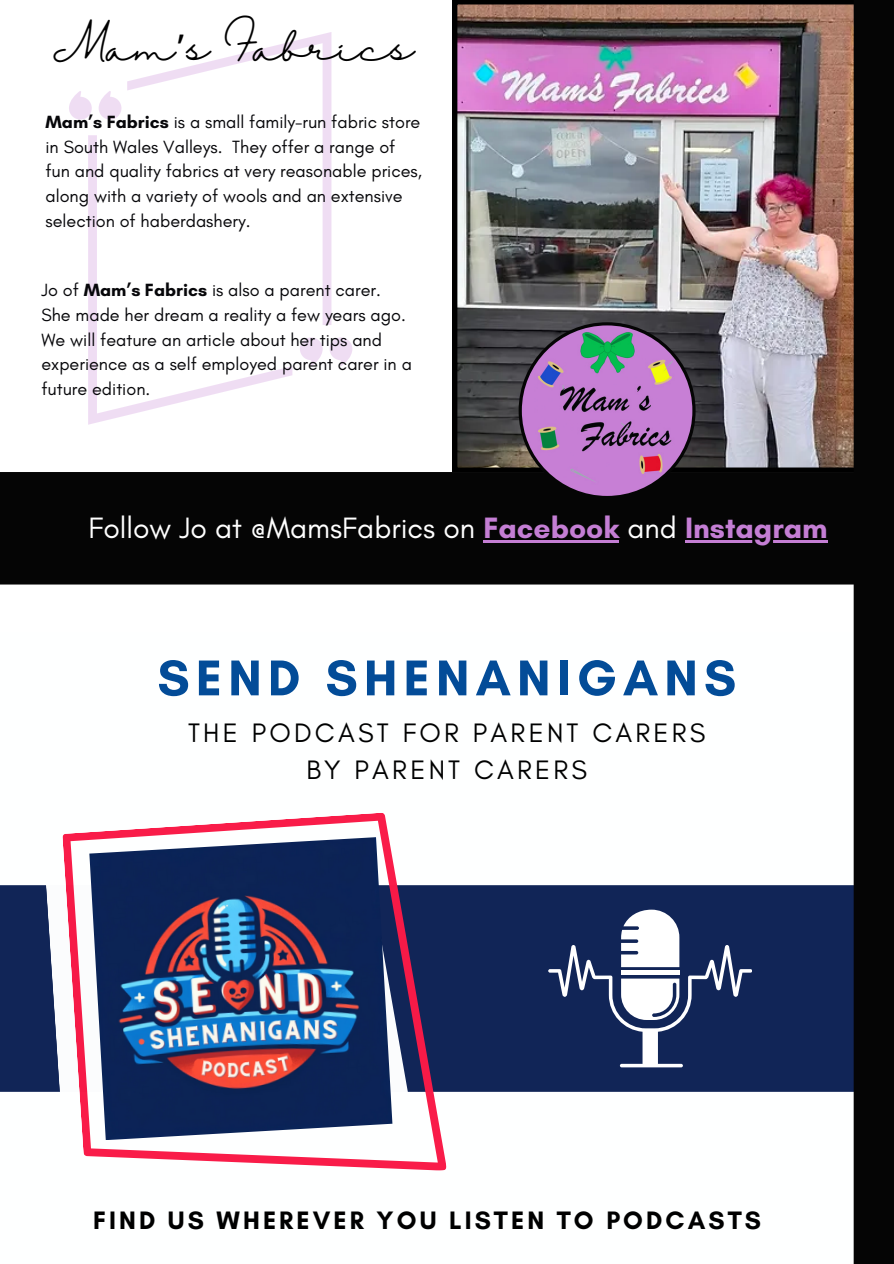
<style>
.page{position:relative;width:894px;height:1264px;background:#fff}
.page>*{position:absolute;margin:0;border:0;box-sizing:border-box;transform-origin:0 0}
.t1{font:700 51.15px "Glacial Indifference";letter-spacing:.12em;color:#034c98}
.t2{font:36.15px "Halimun";color:#000}
.t3{font:30px "Glacial Indifference";color:#fff}
.t4{font:27.15px/37.2px "Glacial Indifference";letter-spacing:.12em;color:#000;text-align:center}
.t5{font:700 25.65px "Glacial Indifference";letter-spacing:.12em;color:#000}
.t6{font:18px/24.8px "Glacial Indifference";color:#07070a}
.s1{font-family:"Noto Sans Gurmukhi"}
.s2{font-weight:700}
.s3{font-weight:700;color:#c47ed4}
</style>
<div class="page">
<div style="left:0;top:885px;width:853px;height:206px;background:#112557"></div>
<svg style="left:42px;top:885px;width:20px;height:207px;fill:#112557"></svg>
<svg style="left:62px;top:813px;width:384px;height:358px"></svg>
<div style="left:0;top:472px;width:853px;height:112px;background:#050505"></div>
<img style="left:453px;top:0;width:400px;height:471px">
<svg style="left:518px;top:322px;width:177px;height:177px;background:#876390"></svg>
<svg style="left:853px;top:0;width:40px;height:1263px;background:#0f0e0e"></svg>
<svg style="left:99px;top:91px;width:22px;height:29px"></svg>
<svg style="left:69px;top:91px;width:23px;height:29px"></svg>
<svg style="left:300px;top:337px;width:22px;height:29px"></svg>
<svg style="left:329px;top:337px;width:23px;height:29px"></svg>
<svg style="left:127px;top:32px;width:204px;height:293px"></svg>
<svg style="left:88px;top:135px;width:204px;height:290px"></svg>
<img style="left:89px;top:837px;width:303px;height:303px">
<svg style="left:548px;top:909px;width:203px;height:158px"></svg>
<hr style="left:483px;top:540px;width:136px;height:2px;background:#c47ed4">
<hr style="left:684px;top:540px;width:143px;height:2px;background:#c47ed4">
<h3 class="t2" style="left:52px;top:27px;width:364px">Mam<span class="s1">’</span>s Fabrics</h3>
<h1 class="t6" style="left:45px;top:109px;width:378px"><span class="s2">Mam’s Fabrics</span> is a small family-run fabric store in South Wales Valleys. They offer a range of fun and quality fabrics at very reasonable prices, along with a variety of wools and an extensive selection of haberdashery.</h1>
<h4 class="t6" style="left:41px;top:277px;width:372px">Jo of <span class="s2">Mam’s Fabrics</span> is also a parent carer.<br>She made her dream a reality a few years ago.<br>We will feature an article about her tips and experience as a self employed parent carer in a future edition.</h4>
<p class="t3" style="left:88px;top:509px;width:740px">Follow Jo at @MamsFabrics on <span class="s3">Facebook</span> and <span class="s3">Instagram</span></p>
<p class="t1" style="left:157px;top:646px;width:580px">SEND SHENANIGANS</p>
<p class="t4" style="left:188px;top:713px;width:519px">THE PODCAST FOR PARENT CARERS<br>BY PARENT CARERS</p>
<p class="t5" style="left:93px;top:1204px;width:669px">FIND US WHEREVER YOU LISTEN TO PODCASTS</p>
</div>
